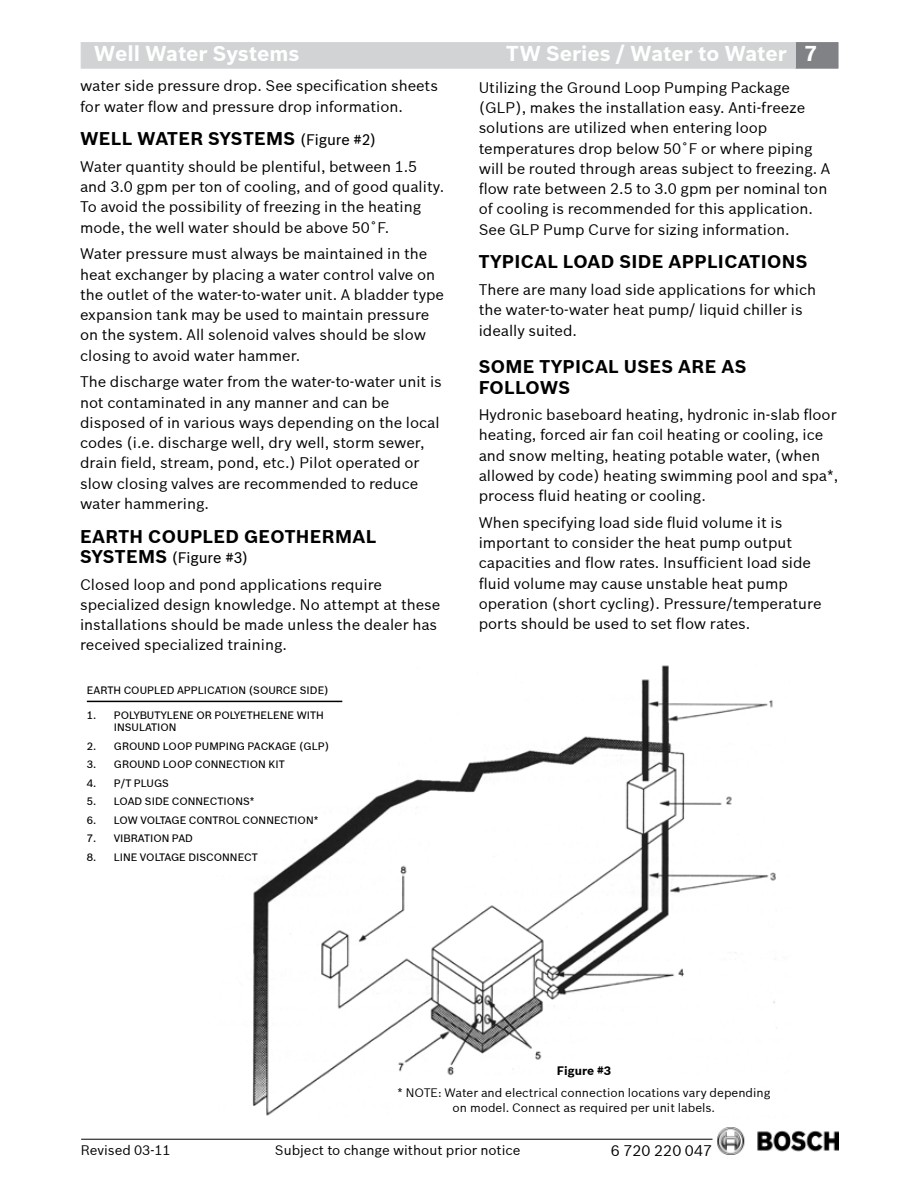
<style>
.page{position:relative;width:918px;height:1188px;background:#fff}
.page>*{position:absolute;margin:0;border:0;box-sizing:border-box;transform-origin:0 0}
.t1{font:700 21px "Bosch Sans";letter-spacing:-.01em;color:#fff}
.t2{font:700 18px/20.2px "Bosch Sans";letter-spacing:.02em;color:#000}
.t3{font:15px/20.2px "Bosch Sans";color:#000}
.t4{font:15px "Bosch Office Sans";letter-spacing:.02em;color:#000}
.t5{font:13.5px "Bosch Sans";color:#000}
.t6{font:12px/15px "Bosch Sans";color:#000;text-align:center}
.t7{font:700 12px "Bosch Sans";color:#000}
.t8{font:500 10.5px/12px "Bosch Sans";color:#000}
.s1{font-family:"Bosch Office Sans";font-weight:400;font-size:15px}
.s2{font-family:"Bosch Sans";font-weight:700;font-size:18px}
</style>
<div class="page">
<div style="left:795px;top:42px;width:43px;height:27px;background:#808285;border:1px solid #808285"></div>
<div style="left:81px;top:42px;width:715px;height:27px;background:#d1d3d4;border:1px solid #d1d3d4"></div>
<hr style="left:81px;top:1139px;width:632px;height:1px;background:#000">
<img style="left:717px;top:1127px;width:121px;height:27px">
<img style="left:210px;top:665px;width:566px;height:451px">
<hr style="left:87px;top:701px;width:255px;height:1px;background:#000">
<h1 class="t1" style="left:94px;top:40px;width:207px">Well Water Systems</h1>
<p class="t3" style="left:80px;top:76px;width:360px">water side pressure drop. See specification sheets for water flow and pressure drop information.</p>
<p class="t2" style="left:80px;top:129px;width:31px">WELL</p>
<p class="t2" style="left:137px;top:129px;width:240px">WATER SYSTEMS <span class="s1">(Figure #2)</span></p>
<p class="t3" style="left:80px;top:156px;width:366px">Water quantity should be plentiful, between 1.5 and 3.0 gpm per ton of cooling, and of good quality.<br>To avoid the possibility of freezing in the heating mode, the well water should be above 50˚F.</p>
<p class="t3" style="left:80px;top:244px;width:366px">Water pressure must always be maintained in the heat exchanger by placing a water control valve on the outlet of the water-to-water unit. A bladder type expansion tank may be used to maintain pressure on the system. All solenoid valves should be slow closing to avoid water hammer.</p>
<p class="t3" style="left:80px;top:372px;width:363px">The discharge water from the water-to-water unit is not contaminated in any manner and can be disposed of in various ways depending on the local codes (i.e. discharge well, dry well, storm sewer, drain field, stream, pond, etc.) Pilot operated or slow closing valves are recommended to reduce water hammering.</p>
<p class="t2" style="left:80px;top:526px;width:14px">EAR</p>
<p class="t2" style="left:119px;top:526px;width:57px">TH COUPLED</p>
<p class="t2" style="left:244px;top:526px;width:122px">GEOTHERMAL</p>
<p class="t4" style="left:80px;top:548px;width:169px"><span class="s2">SYSTEMS</span> (Figure #3)</p>
<p class="t3" style="left:80px;top:574px;width:362px">Closed loop and pond applications require specialized design knowledge. No attempt at these installations should be made unless the dealer has received specialized training.</p>
<p class="t8" style="left:87px;top:684px;width:243px">EARTH COUPLED APPLICATION (SOURCE SIDE)</p>
<p class="t8" style="left:114px;top:709px;width:211px;text-indent:-27px">1. POLYBUTYLENE OR POLYETHELENE WITH<br>INSULATION</p>
<p class="t8" style="left:87px;top:740px;width:244px">2. GROUND LOOP PUMPING PACKAGE (GLP)</p>
<p class="t8" style="left:87px;top:758px;width:199px">3. GROUND LOOP CONNECTION KIT</p>
<p class="t8" style="left:87px;top:777px;width:84px">4. P/T PLUGS</p>
<p class="t8" style="left:87px;top:795px;width:169px">5. LOAD SIDE CONNECTIONS*</p>
<p class="t8" style="left:87px;top:814px;width:233px">6. LOW VOLTAGE CONTROL CONNECTION*</p>
<p class="t8" style="left:87px;top:832px;width:108px">7. VIBRATION PAD</p>
<p class="t8" style="left:87px;top:851px;width:173px">8. LINE VOLTAGE DISCONNECT</p>
<h1 class="t1" style="left:506px;top:41px;width:312px">TW Series / Water to Water 7</h1>
<p class="t3" style="left:479px;top:77px;width:353px">Utilizing the Ground Loop Pumping Package (GLP), makes the installation easy. Anti-freeze solutions are utilized when entering loop temperatures drop below 50˚F or where piping will be routed through areas subject to freezing. A flow rate between 2.5 to 3.0 gpm per nominal ton of cooling is recommended for this application.<br>See GLP Pump Curve for sizing information.</p>
<p class="t2" style="left:479px;top:252px;width:98px">TYPICAL LOAD</p>
<p class="t2" style="left:620px;top:252px;width:63px">SIDE APPL</p>
<p class="t2" style="left:718px;top:252px;width:91px">ICATIONS</p>
<p class="t3" style="left:479px;top:280px;width:339px">There are many load side applications for which the water-to-water heat pump/ liquid chiller is ideally suited.</p>
<p class="t2" style="left:479px;top:357px;width:267px">Som e typical uses are as follows</p>
<p class="t3" style="left:479px;top:405px;width:361px">Hydronic baseboard heating, hydronic in-slab floor heating, forced air fan coil heating or cooling, ice and snow melting, heating potable water, (when allowed by code) heating swimming pool and spa*, process fluid heating or cooling.</p>
<p class="t3" style="left:479px;top:512px;width:344px">When specifying load side fluid volume it is important to consider the heat pump output capacities and flow rates. Insufficient load side fluid volume may cause unstable heat pump operation (short cycling). Pressure/temperature ports should be used to set flow rates.</p>
<p class="t7" style="left:557px;top:1063px;width:56px">Figure #3</p>
<p class="t6" style="left:397px;top:1085px;width:375px">* NOTE: Water and electrical connection locations vary depending on model. Connect as required per unit labels.</p>
<p class="t5" style="left:81px;top:1142px;width:91px">Revised 03-11</p>
<p class="t5" style="left:275px;top:1142px;width:247px">Subject to change without prior notice</p>
<p class="t3" style="left:611px;top:1141px;width:103px">6 720 220 047</p>
</div>
